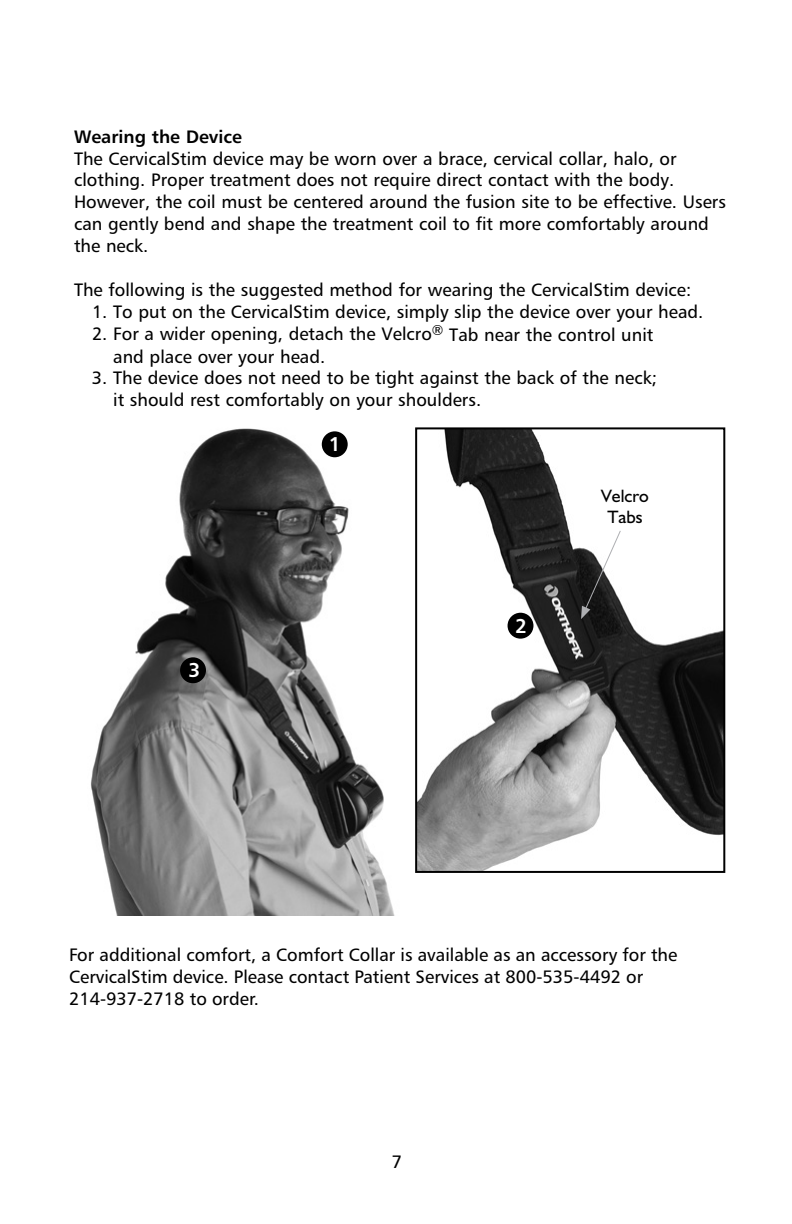
<style>
.page{position:relative;width:792px;height:1224px;background:#fff}
.page>*{position:absolute;margin:0;border:0;box-sizing:border-box;transform-origin:0 0}
.t1{font:20px "Humanist 777 BT Bold B";color:#fff}
.t2{font:18px/22px "Humanist 777 BT Roman B";color:#000}
.t3{font:18px "Humanist 777 BT Bold B";color:#000}
.t4{font:18px/21.6px "Humanist 521 BT";color:#000;text-align:center}
</style>
<div class="page">
<img style="left:91px;top:428px;width:304px;height:488px">
<img style="left:418px;top:430px;width:304px;height:440px">
<div style="left:415px;top:427px;width:310px;height:446px;border:2px solid #000"></div>
<svg style="left:581px;top:530px;width:41px;height:89px"></svg>
<div style="left:322px;top:431px;width:26px;height:26px;background:#000;border-radius:50%"></div>
<div style="left:508px;top:613px;width:25px;height:26px;background:#000;border-radius:50%"></div>
<div style="left:180px;top:657px;width:26px;height:26px;background:#000;border-radius:50%"></div>
<p class="t3" style="left:74px;top:125px;width:170px">Wearing the Device</p>
<p class="t2" style="left:74px;top:147px;width:654px">The CervicalStim device may be worn over a brace, cervical collar, halo, or clothing. Proper treatment does not require direct contact with the body.<br>However, the coil must be centered around the fusion site to be effective. Users can gently bend and shape the treatment coil to fit more comfortably around the neck.</p>
<p class="t2" style="left:74px;top:279px;width:619px">The following is the suggested method for wearing the CervicalStim device:</p>
<p class="t2" style="left:92px;top:301px;width:613px">1. To put on the CervicalStim device, simply slip the device over your head.</p>
<p class="t2" style="left:113px;top:323px;width:542px;text-indent:-21px">2. For a wider opening, detach the Velcro<sup>®</sup> Tab near the control unit and place over your head.</p>
<p class="t2" style="left:113px;top:367px;width:545px;text-indent:-21px">3. The device does not need to be tight against the back of the neck; it should rest comfortably on your shoulders.</p>
<p class="t1" style="left:188px;top:658px;width:13px">3</p>
<p class="t1" style="left:329px;top:432px;width:13px">1</p>
<p class="t1" style="left:515px;top:613px;width:13px">2</p>
<p class="t4" style="left:601px;top:485px;width:49px">Velcro<br>Tabs</p>
<p class="t2" style="left:69px;top:943px;width:610px">For additional comfort, a Comfort Collar is available as an accessory for the<br>CervicalStim device. Please contact Patient Services at 800-535-4492 or<br>214-937-2718 to order.</p>
<p class="t2" style="left:392px;top:1151px;width:12px">7</p>
</div>
